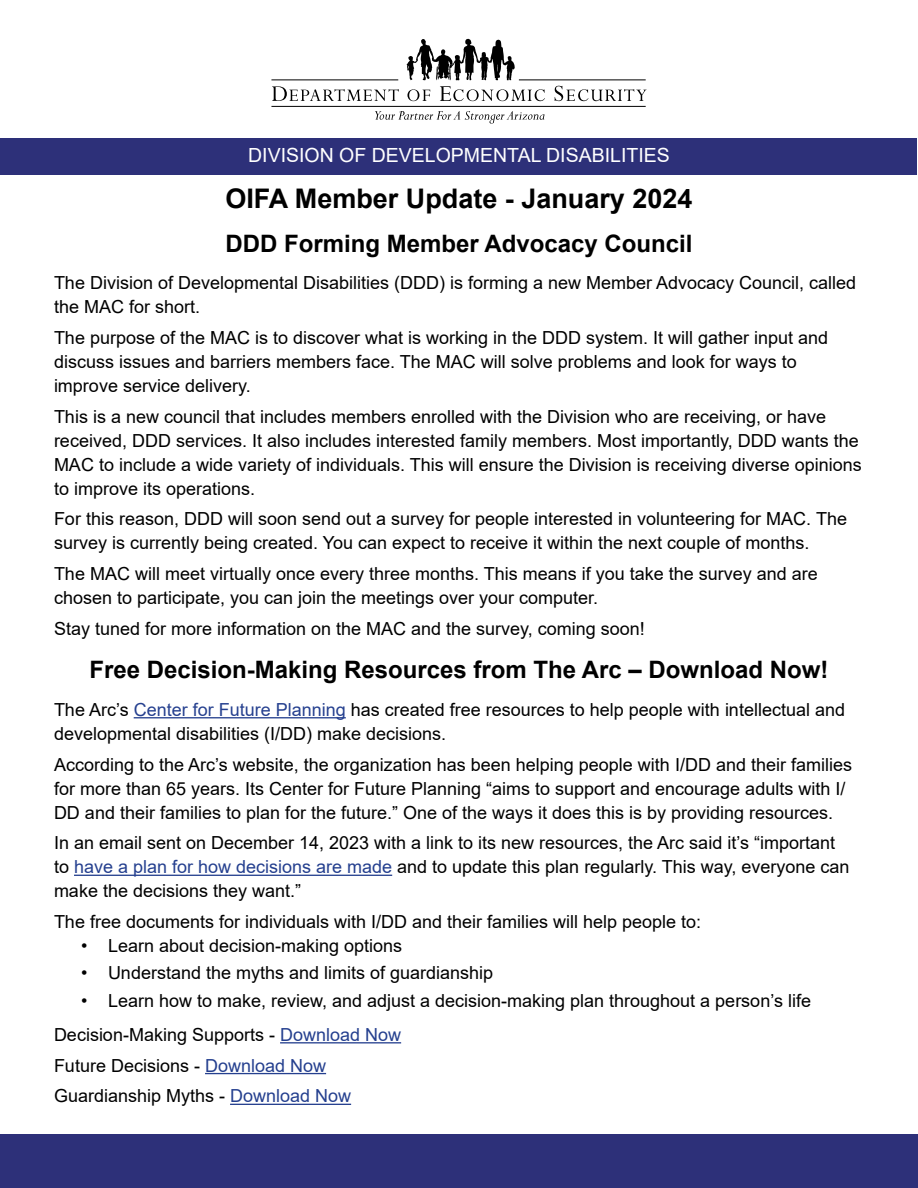
<style>
.page{position:relative;width:918px;height:1188px;background:#fff}
.page>*{position:absolute;margin:0;border:0;box-sizing:border-box;transform-origin:0 0}
.t1{font:700 27px "Arial";color:#000}
.t2{font:700 24px "Arial";color:#000}
.t3{font:19.5px "Arial";color:#fff}
.t4{font:18px/24px "Arial";color:#000}
.s1{color:#25408f}
</style>
<div class="page">
<div style="left:0;top:1134px;width:918px;height:54px;background:#2d3079"></div>
<div style="left:1px;top:138px;width:916px;height:36px;background:#2d3079"></div>
<svg style="left:375px;top:111px;width:170px;height:13px"></svg>
<svg style="left:407px;top:39px;width:108px;height:41px"></svg>
<svg style="left:407px;top:89px;width:23px;height:12px"></svg>
<svg style="left:440px;top:86px;width:105px;height:15px"></svg>
<svg style="left:555px;top:86px;width:92px;height:15px"></svg>
<hr style="left:271px;top:79px;width:127px;height:1px;background:#000">
<hr style="left:519px;top:79px;width:127px;height:1px;background:#000">
<hr style="left:271px;top:106px;width:375px;height:1px;background:#000">
<svg style="left:272px;top:86px;width:127px;height:15px"></svg>
<hr style="left:134px;top:717px;width:212px;height:1px;background:#25408f">
<hr style="left:74px;top:875px;width:318px;height:1px;background:#25408f">
<hr style="left:280px;top:1042px;width:121px;height:1px;background:#25408f">
<hr style="left:205px;top:1073px;width:121px;height:1px;background:#25408f">
<hr style="left:230px;top:1104px;width:121px;height:1px;background:#25408f">
<p class="t3" style="left:248px;top:142px;width:423px">DIVISION OF DEVELOPMENTAL DISABILITIES</p>
<h1 class="t1" style="left:225px;top:180px;width:469px">OIFA Member Update - January 2024</h1>
<h2 class="t2" style="left:225px;top:226px;width:469px">DDD Forming Member Advocacy Council</h2>
<p class="t4" style="left:54px;top:271px;width:804px">The Division of Developmental Disabilities (DDD) is forming a new Member Advocacy Council, called the MAC for short.</p>
<p class="t4" style="left:54px;top:325px;width:776px">The purpose of the MAC is to discover what is working in the DDD system. It will gather input and discuss issues and barriers members face. The MAC will solve problems and look for ways to improve service delivery.</p>
<p class="t4" style="left:54px;top:404px;width:809px">This is a new council that includes members enrolled with the Division who are receiving, or have received, DDD services. It also includes interested family members. Most importantly, DDD wants the MAC to include a wide variety of individuals. This will ensure the Division is receiving diverse opinions to improve its operations.</p>
<p class="t4" style="left:54px;top:507px;width:795px">For this reason, DDD will soon send out a survey for people interested in volunteering for MAC. The survey is currently being created. You can expect to receive it within the next couple of months.</p>
<p class="t4" style="left:54px;top:562px;width:765px">The MAC will meet virtually once every three months. This means if you take the survey and are chosen to participate, you can join the meetings over your computer.</p>
<p class="t4" style="left:54px;top:616px;width:592px">Stay tuned for more information on the MAC and the survey, coming soon!</p>
<h2 class="t2" style="left:89px;top:653px;width:741px">Free Decision-Making Resources from The Arc – Download Now!</h2>
<p class="t4" style="left:54px;top:697px;width:793px">The Arc’s <span class="s1">Center for Future Planning</span> has created free resources to help people with intellectual and developmental disabilities (I/DD) make decisions.</p>
<p class="t4" style="left:54px;top:752px;width:800px">According to the Arc’s website, the organization has been helping people with I/DD and their families for more than 65 years. Its Center for Future Planning “aims to support and encourage adults with I/<br>DD and their families to plan for the future.” One of the ways it does this is by providing resources.</p>
<p class="t4" style="left:54px;top:831px;width:797px">In an email sent on December 14, 2023 with a link to its new resources, the Arc said it’s “important to <span class="s1">have a plan for how decisions are made</span> and to update this plan regularly. This way, everyone can make the decisions they want.”</p>
<p class="t4" style="left:54px;top:910px;width:649px">The free documents for individuals with I/DD and their families will help people to:</p>
<p class="t4" style="left:81px;top:934px;width:323px">• Learn about decision-making options</p>
<p class="t4" style="left:81px;top:961px;width:414px">• Understand the myths and limits of guardianship</p>
<p class="t4" style="left:54px;top:983px;width:759px;line-height:34px;text-indent:27px">• Learn how to make, review, and adjust a decision-making plan throughout a person’s life<br>Decision-Making Supports - <span class="s1">Download Now</span></p>
<p class="t4" style="left:54px;top:1050px;width:299px;line-height:30.8px">Future Decisions - <span class="s1">Download Now<br></span>Guardianship Myths - <span class="s1">Download Now</span></p>
</div>
